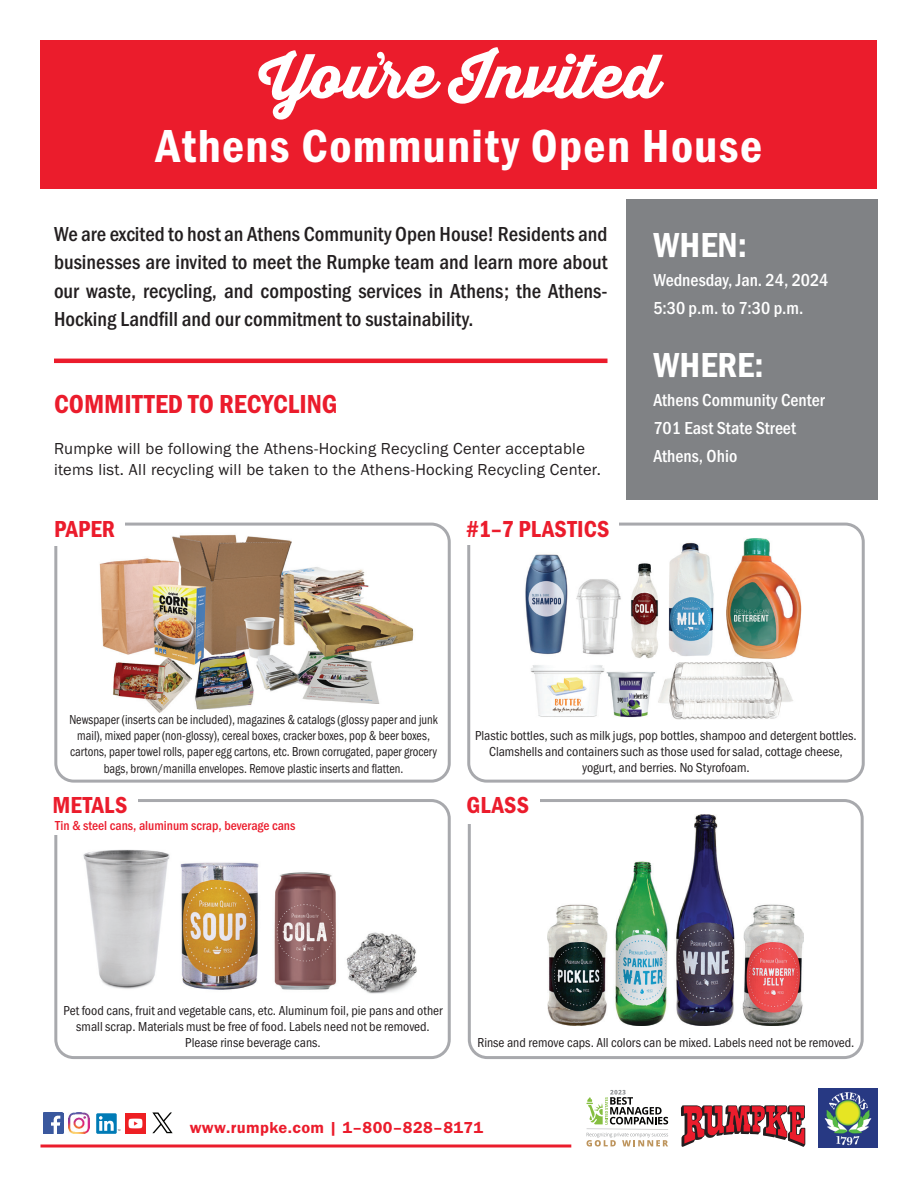
<style>
.page{position:relative;width:918px;height:1188px;background:#fff}
.page>*{position:absolute;margin:0;border:0;box-sizing:border-box;transform-origin:0 0}
.t1{font:60px "Thirsty Script Extrabold Demo";color:#fff}
.t2{font:48px "Franklin Gothic URW Con Dem";letter-spacing:.03em;color:#fff}
.t3{font:36px "Franklin Gothic URW Con Dem";color:#fff}
.t4{font:27px "Franklin Gothic URW Con Dem";color:#eb1c2c}
.t5{font:24px "Franklin Gothic URW Con Dem";letter-spacing:.005em;color:#eb1c2c}
.t6{font:500 21px/28.5px "Franklin Gothic URW Cond";color:#231f20;text-align:justify}
.t7{font:500 18px/28.3px "Franklin Gothic URW Cond";color:#fff}
.t8{font:16.5px/21px "Franklin Gothic URW Boo";letter-spacing:.02em;color:#231f20}
.t9{font:16.5px "Franklin Gothic URW Dem";letter-spacing:.025em;color:#eb1c2c}
.t10{font:13.5px/16.2px "Franklin Gothic URW Cond";color:#231f20;text-align:center}
.t11{font:13.5px/16.2px "Franklin Gothic URW Cond";color:#231f20;text-align:center;scale:.91 1}
.t12{font:500 13.5px "Franklin Gothic URW Cond";color:#eb1c2c}
</style>
<div class="page">
<div style="left:626px;top:199px;width:252px;height:301px;background:#808285"></div>
<div style="left:40px;top:40px;width:838px;height:149px;background:#eb1c2c"></div>
<div style="left:54px;top:523px;width:397px;height:260px;border:3px solid #a8a9ad;border-radius:18px"></div>
<div style="left:54px;top:799px;width:397px;height:260px;border:3px solid #a8a9ad;border-radius:18px"></div>
<div style="left:467px;top:523px;width:398px;height:260px;border:3px solid #a8a9ad;border-radius:18px"></div>
<div style="left:468px;top:799px;width:396px;height:260px;border:3px solid #a8a9ad;border-radius:18px"></div>
<img style="left:99px;top:534px;width:315px;height:178px">
<img style="left:525px;top:538px;width:277px;height:182px">
<div style="left:54px;top:521px;width:70px;height:25px;background:#fff"></div>
<div style="left:52px;top:797px;width:86px;height:38px;background:#fff"></div>
<div style="left:467px;top:521px;width:152px;height:23px;background:#fff"></div>
<div style="left:466px;top:797px;width:74px;height:27px;background:#fff"></div>
<img style="left:43px;top:1113px;width:21px;height:20px">
<img style="left:69px;top:1113px;width:20px;height:20px">
<div style="left:96px;top:1113px;width:21px;height:21px;background:#007bb6"></div>
<svg style="left:99px;top:1116px;width:21px;height:15px"></svg>
<img style="left:125px;top:1113px;width:21px;height:21px">
<svg style="left:152px;top:1112px;width:21px;height:21px"></svg>
<img style="left:818px;top:1088px;width:60px;height:60px">
<svg style="left:40px;top:1144px;width:531px;height:4px;background:#ef5460"></svg>
<svg style="left:681px;top:1105px;width:124px;height:42px"></svg>
<hr style="left:587px;top:1129px;width:81px;height:1px;background:#989a9b">
<svg style="left:586px;top:1090px;width:82px;height:35px"></svg>
<svg style="left:587px;top:1133px;width:81px;height:14px"></svg>
<img style="left:83px;top:849px;width:334px;height:145px">
<img style="left:547px;top:814px;width:256px;height:212px">
<hr style="left:54px;top:359px;width:554px;height:4px;background:#eb1c2c">
<h1 class="t1" style="left:258px;top:31px;width:403px">Youre Invited</h1>
<h2 class="t2" style="left:156px;top:114px;width:608px">Athens Community Open House</h2>
<p class="t6" style="left:54px;top:218px;width:555px">We are excited to host an Athens Community Open House! Residents and businesses are invited to meet the Rumpke team and learn more about our waste, recycling, and composting services in Athens; the Athens-Hocking Landfill and our commitment to sustainability.</p>
<h3 class="t4" style="left:54px;top:386px;width:285px">COMMITTED TO RECYCLING</h3>
<p class="t8" style="left:54px;top:438px;width:548px">Rumpke will be following the Athens-Hocking Recycling Center acceptable items list. All recycling will be taken to the Athens-Hocking Recycling Center.</p>
<h3 class="t5" style="left:54px;top:513px;width:62px">PAPER</h3>
<h3 class="t5" style="left:467px;top:513px;width:144px">#1–7 PLASTICS</h3>
<h3 class="t3" style="left:653px;top:221px;width:95px">WHEN:</h3>
<h3 class="t7" style="left:653px;top:264px;width:177px">Wednesday, Jan. 24, 2024<br>5:30 p.m. to 7:30 p.m.</h3>
<h3 class="t3" style="left:653px;top:341px;width:112px">WHERE:</h3>
<h3 class="t7" style="left:653px;top:384px;width:173px">Athens Community Center<br>701 East State Street<br>Athens, Ohio</h3>
<p class="t11" style="left:69px;top:710px;width:407px">Newspaper (inserts can be included), magazines &amp; catalogs (glossy paper and junk mail), mixed paper (non-glossy), cereal boxes, cracker boxes, pop &amp; beer boxes, cartons, paper towel rolls, paper egg cartons, etc. Brown corrugated, paper grocery bags, brown/manilla envelopes. Remove plastic inserts and flatten.</p>
<h3 class="t5" style="left:52px;top:789px;width:76px">METALS</h3>
<p class="t12" style="left:55px;top:816px;width:242px">Tin &amp; steel cans, aluminum scrap, beverage cans</p>
<p class="t10" style="left:475px;top:726px;width:383px">Plastic bottles, such as milk jugs, pop bottles, shampoo and detergent bottles.<br>Clamshells and containers such as those used for salad, cottage cheese, yogurt, and berries. No Styrofoam.</p>
<h3 class="t5" style="left:466px;top:789px;width:64px">GLASS</h3>
<p class="t10" style="left:63px;top:1001px;width:381px">Pet food cans, fruit and vegetable cans, etc. Aluminum foil, pie pans and other small scrap. Materials must be free of food. Labels need not be removed.<br>Please rinse beverage cans.</p>
<p class="t10" style="left:477px;top:1034px;width:379px">Rinse and remove caps. All colors can be mixed. Labels need not be removed.</p>
<p class="t9" style="left:190px;top:1117px;width:295px">www.rumpke.com | 1–800–828–8171</p>
</div>
